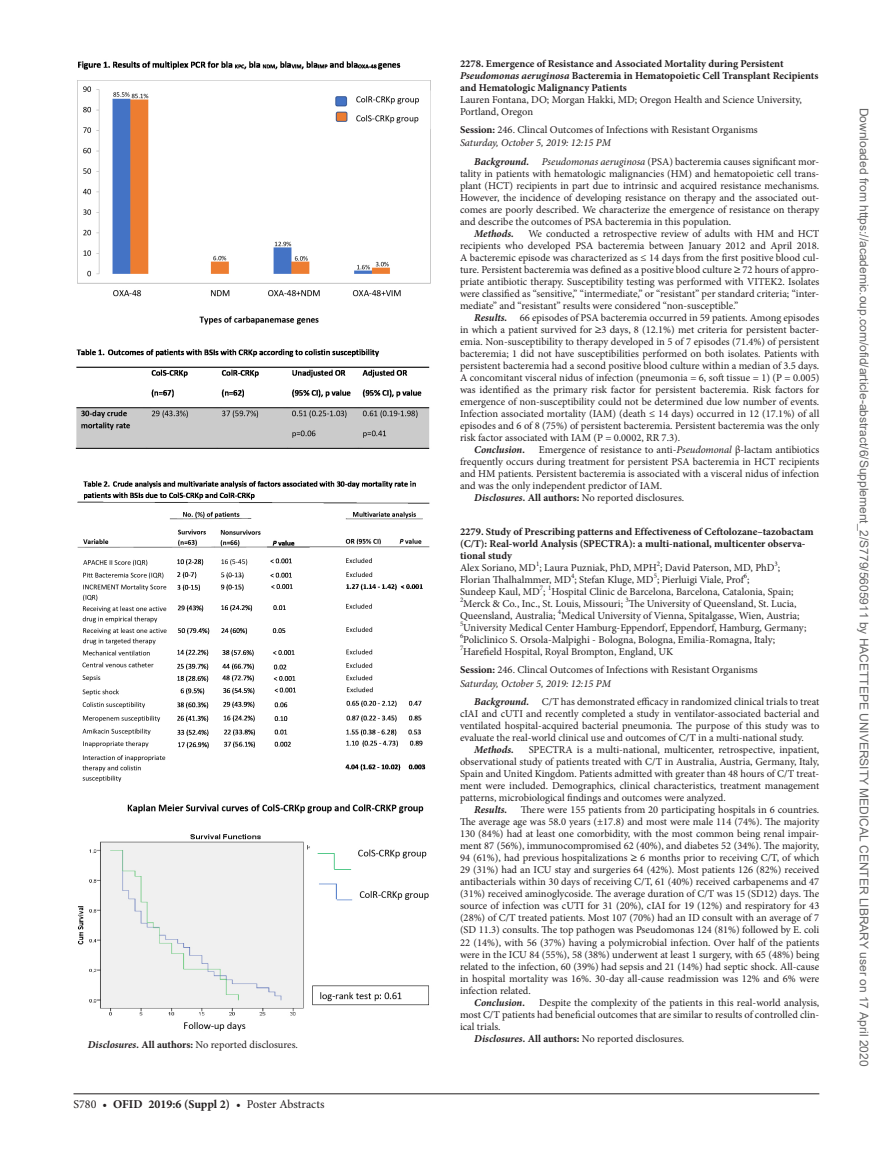
<style>
.page{position:relative;width:893px;height:1174px;background:#fff}
.page>*{position:absolute;margin:0;border:0;box-sizing:border-box;transform-origin:0 0}
.t1{font:12px "Arial";color:#666}
.t2{font:12px "Minion Pro";color:#231f20}
.Abstract{font:10.5px/12px "Minion Pro";color:#231f20;text-align:justify}
.Abstract_Abst_first{font:10.5px/12px "Minion Pro";color:#231f20;text-align:justify}
.Affiliation_Abstract{font:10.5px/12px "Minion Pro";color:#231f20}
.Head1_abstract{font:700 10.5px/12px "Minion Pro";color:#231f20}
.Session{font:10.5px "Minion Pro";color:#231f20}
.History_Abstract{font:italic 10.5px "Minion Pro";color:#231f20}
.Abstract-2{font:italic 700 10.5px "Minion Pro";letter-spacing:-.005em;color:#231f20}
.s1{font-weight:700;font-style:italic}
.s2{font-weight:700}
.s3{font-style:italic}
.s4{font-family:"Gandhari Unicode"}
</style>
<div class="page">
<hr style="left:74px;top:1093px;width:745px;height:1px;background:#231f20">
<img style="left:77px;top:61px;width:354px;height:264px">
<img style="left:76px;top:349px;width:354px;height:100px">
<img style="left:77px;top:481px;width:353px;height:301px">
<img style="left:78px;top:804px;width:351px;height:227px">
<p class="Abstract" style="left:88px;top:1038px;width:212px"><span class="s1">Disclosures.</span> <span class="s2">All authors:</span> No reported disclosures.</p>
<p class="t2" style="left:74px;top:1096px;width:252px">S780 • <span class="s2">OFID 2019:6 (Suppl 2)</span> • Poster Abstracts</p>
<p class="Head1_abstract" style="left:460px;top:57px;width:360px">2278. Emergence of Resistance and Associated Mortality during Persistent<br><span class="s3">Pseudomonas aeruginosa</span> Bacteremia in Hematopoietic Cell Transplant Recipients and Hematologic Malignancy Patients</p>
<p class="Affiliation_Abstract" style="left:460px;top:94px;width:343px">Lauren Fontana, DO; Morgan Hakki, MD; Oregon Health and Science University,<br>Portland, Oregon</p>
<p class="Session" style="left:460px;top:122px;width:299px"><span class="s2">Session:</span> 246. Clincal Outcomes of Infections with Resistant Organisms</p>
<p class="History_Abstract" style="left:460px;top:136px;width:152px">Saturday, October 5, 2019: 12:15 PM</p>
<p class="Abstract_Abst_first" style="left:460px;top:156px;width:361px;text-indent:14px"><span class="s1">Background.</span> <span class="s3">Pseudomonas aeruginosa</span> (PSA) bacteremia causes significant mor&shy;tality in patients with hematologic malignancies (HM) and hematopoietic cell trans&shy;plant (HCT) recipients in part due to intrinsic and acquired resistance mechanisms.<br>However, the incidence of developing resistance on therapy and the associated out&shy;comes are poorly described. We characterize the emergence of resistance on therapy and describe the outcomes of PSA bacteremia in this population.</p>
<p class="Abstract-2" style="left:474px;top:226px;width:41px">Methods.</p>
<p class="Abstract" style="left:460px;top:228px;width:361px;text-indent:68px">We conducted a retrospective review of adults with HM and HCT recipients who developed PSA bacteremia between January 2012 and April 2018.<br>A bacteremic episode was characterized as ≤ 14 days from the first positive blood cul&shy;ture. Persistent bacteremia was defined as a positive blood culture <span class="s4">≥</span> 72 hours of appro&shy;priate antibiotic therapy. Susceptibility testing was performed with VITEK2. Isolates were classified as “sensitive,” “intermediate,” or “resistant” per standard criteria; “inter&shy;mediate” and “resistant” results were considered “non-susceptible.”</p>
<p class="Abstract" style="left:460px;top:312px;width:361px;text-indent:14px"><span class="s1">Results.</span> 66 episodes of PSA bacteremia occurred in 59 patients. Among episodes in which a patient survived for <span class="s4">≥</span>3 days, 8 (12.1%) met criteria for persistent bacter&shy;emia. Non-susceptibility to therapy developed in 5 of 7 episodes (71.4%) of persistent bacteremia; 1 did not have susceptibilities performed on both isolates. Patients with persistent bacteremia had a second positive blood culture within a median of 3.5 days.<br>A concomitant visceral nidus of infection (pneumonia = 6, soft tissue = 1) (P = 0.005) was identified as the primary risk factor for persistent bacteremia. Risk factors for emergence of non-susceptibility could not be determined due low number of events.<br>Infection associated mortality (IAM) (death ≤ 14 days) occurred in 12 (17.1%) of all episodes and 6 of 8 (75%) of persistent bacteremia. Persistent bacteremia was the only risk factor associated with IAM (P = 0.0002, RR 7.3).</p>
<p class="Abstract-2" style="left:474px;top:442px;width:52px">Conclusion.</p>
<p class="Abstract" style="left:460px;top:444px;width:361px;text-indent:79px">Emergence of resistance to anti-<span class="s3">Pseudomonal</span> β-lactam antibiotics frequently occurs during treatment for persistent PSA bacteremia in HCT recipients and HM patients. Persistent bacteremia is associated with a visceral nidus of infection and was the only independent predictor of IAM.</p>
<p class="Abstract" style="left:474px;top:492px;width:212px"><span class="s1">Disclosures.</span> <span class="s2">All authors:</span> No reported disclosures.</p>
<p class="Head1_abstract" style="left:460px;top:525px;width:355px">2279. Study of Prescribing patterns and Effectiveness of Ceftolozane–tazobactam (C/T): Real-world Analysis (SPECTRA): a multi-national, multicenter observa&shy;tional study</p>
<p class="Affiliation_Abstract" style="left:460px;top:562px;width:348px">Alex Soriano, MD<sup>1</sup>; Laura Puzniak, PhD, MPH<sup>2</sup>; David Paterson, MD, PhD<sup>3</sup>; Florian Thalhalmmer, MD<sup>4</sup>; Stefan Kluge, MD<sup>5</sup>; Pierluigi Viale, Prof<sup>6</sup>;<br>Sundeep Kaul, MD<sup>7</sup>; <sup>1</sup>Hospital Clinic de Barcelona, Barcelona, Catalonia, Spain; <sup>2</sup>Merck &amp; Co., Inc., St. Louis, Missouri; <sup>3</sup>The University of Queensland, St. Lucia, Queensland, Australia; <sup>4</sup>Medical University of Vienna, Spitalgasse, Wien, Austria; <sup>5</sup>University Medical Center Hamburg-Eppendorf, Eppendorf, Hamburg, Germany; <sup>6</sup>Policlinico S. Orsola-Malpighi - Bologna, Bologna, Emilia-Romagna, Italy; <sup>7</sup>Harefield Hospital, Royal Brompton, England, UK</p>
<p class="Session" style="left:460px;top:662px;width:299px"><span class="s2">Session:</span> 246. Clincal Outcomes of Infections with Resistant Organisms</p>
<p class="History_Abstract" style="left:460px;top:676px;width:152px">Saturday, October 5, 2019: 12:15 PM</p>
<p class="Abstract_Abst_first" style="left:460px;top:696px;width:361px;text-indent:14px"><span class="s1">Background.</span> C/T has demonstrated efficacy in randomized clinical trials to treat cIAI and cUTI and recently completed a study in ventilator-associated bacterial and ventilated hospital-acquired bacterial pneumonia. The purpose of this study was to evaluate the real-world clinical use and outcomes of C/T in a multi-national study.</p>
<p class="Abstract-2" style="left:474px;top:742px;width:41px">Methods.</p>
<p class="Abstract" style="left:460px;top:744px;width:361px;text-indent:69px">SPECTRA is a multi-national, multicenter, retrospective, inpatient, observational study of patients treated with C/T in Australia, Austria, Germany, Italy, Spain and United Kingdom. Patients admitted with greater than 48 hours of C/T treat&shy;ment were included. Demographics, clinical characteristics, treatment management patterns, microbiological findings and outcomes were analyzed.</p>
<p class="Abstract-2" style="left:474px;top:802px;width:35px">Results.</p>
<p class="Abstract" style="left:460px;top:804px;width:361px;text-indent:61px">There were 155 patients from 20 participating hospitals in 6 countries.<br>The average age was 58.0 years (±17.8) and most were male 114 (74%). The majority 130 (84%) had at least one comorbidity, with the most common being renal impair&shy;ment 87 (56%), immunocompromised 62 (40%), and diabetes 52 (34%). The majority, 94 (61%), had previous hospitalizations <span class="s4">≥</span> 6 months prior to receiving C/T, of which 29 (31%) had an ICU stay and surgeries 64 (42%). Most patients 126 (82%) received antibacterials within 30 days of receiving C/T, 61 (40%) received carbapenems and 47 (31%) received aminoglycoside. The average duration of C/T was 15 (SD12) days. The source of infection was cUTI for 31 (20%), cIAI for 19 (12%) and respiratory for 43 (28%) of C/T treated patients. Most 107 (70%) had an ID consult with an average of 7 (SD 11.3) consults. The top pathogen was Pseudomonas 124 (81%) followed by E. coli 22 (14%), with 56 (37%) having a polymicrobial infection. Over half of the patients were in the ICU 84 (55%), 58 (38%) underwent at least 1 surgery, with 65 (48%) being related to the infection, 60 (39%) had sepsis and 21 (14%) had septic shock. All-cause in hospital mortality was 16%. 30-day all-cause readmission was 12% and 6% were infection related.</p>
<p class="Abstract-2" style="left:474px;top:994px;width:52px">Conclusion.</p>
<p class="Abstract" style="left:460px;top:996px;width:361px;text-indent:79px">Despite the complexity of the patients in this real-world analysis, most C/T patients had beneficial outcomes that are similar to results of controlled clin&shy;ical trials.</p>
<p class="Abstract" style="left:474px;top:1032px;width:212px"><span class="s1">Disclosures.</span> <span class="s2">All authors:</span> No reported disclosures.</p>
<p class="t1" style="left:868px;top:108px;width:960px;rotate:90deg">Downloaded from https://academic.oup.com/ofid/article-abstract/6/Supplement_2/S779/5605911 by HACETTEPE UNIVERSITY MEDICAL CENTER LIBRARY user on 17 April 2020</p>
</div>
